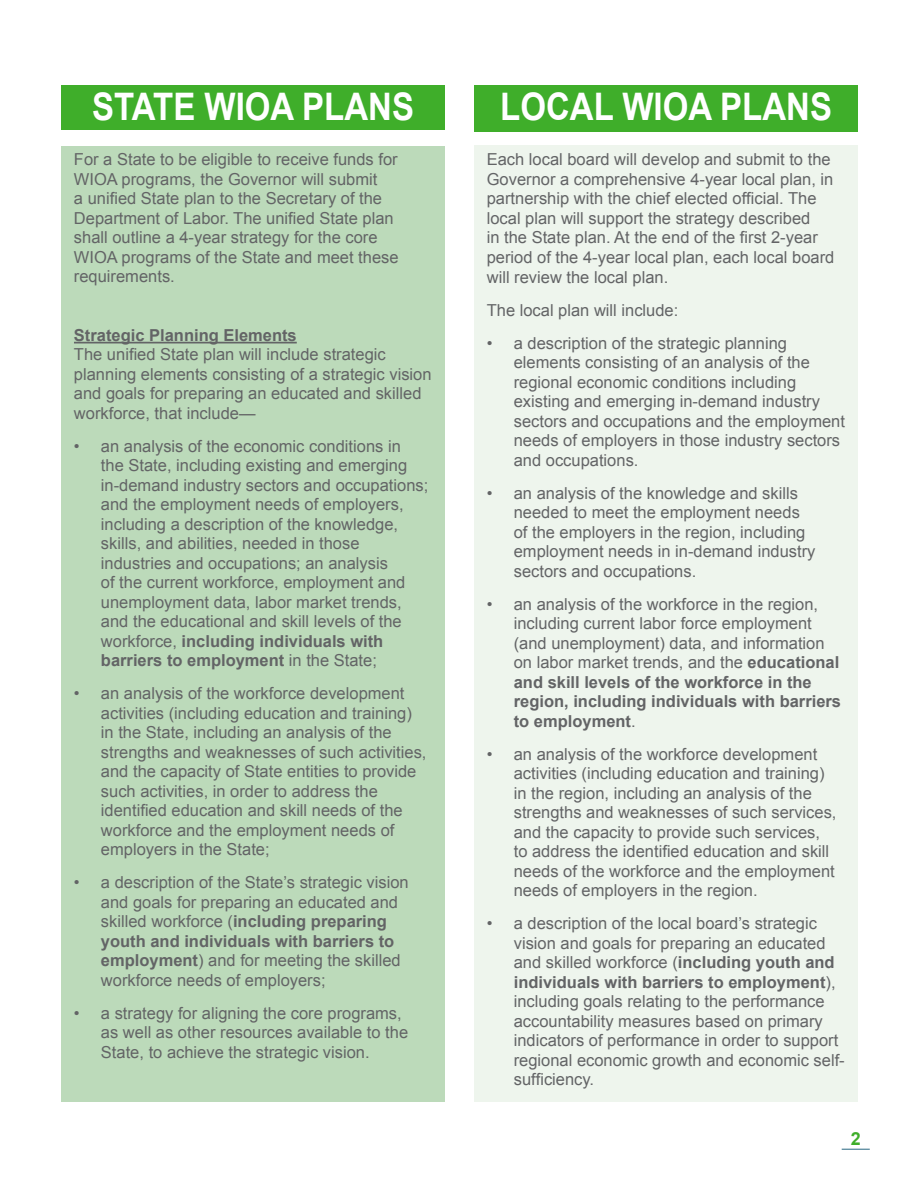
<style>
.page{position:relative;width:918px;height:1188px;background:#fff}
.page>*{position:absolute;margin:0;border:0;box-sizing:border-box;transform-origin:0 0}
.t1{font:700 37.95px "Arial";color:#fff;scale:.87 1}
.t2{font:700 18px "Arial";color:#3fae2a}
.t3{font:16.5px/19.5px "Arial";color:#636466}
.t4{font:700 16.5px "Arial";color:#636466}
.s1{font-weight:700}
</style>
<div class="page">
<svg style="left:842px;top:1149px;width:28px;height:1px"></svg>
<div style="left:474px;top:145px;width:384px;height:957px;background:#eef5ed"></div>
<div style="left:61px;top:146px;width:384px;height:956px;background:#bcdaba"></div>
<hr style="left:74px;top:342px;width:223px;height:1px;background:#636466">
<div style="left:62px;top:86px;width:383px;height:44px;background:#3fae2a"></div>
<div style="left:475px;top:86px;width:383px;height:46px;background:#3fae2a"></div>
<h1 class="t1" style="left:92px;top:81px;width:24px">STAT</h1>
<h1 class="t1" style="left:173px;top:81px;width:200px">E WIOA PLANS</h1>
<h1 class="t1" style="left:500px;top:81px;width:27px">LOCAL</h1>
<h1 class="t1" style="left:622px;top:81px;width:164px">WIOA PLANS</h1>
<p class="t3" style="left:74px;top:150px;width:326px">For a State to be eligible to receive funds for WIOA programs, the Governor will submit<br>a unified State plan to the Secretary of the Department of Labor. The unified State plan shall outline a 4-year strategy for the core WIOA programs of the State and meet these requirements.</p>
<p class="t4" style="left:74px;top:324px;width:224px">Strategic Planning Elements</p>
<p class="t3" style="left:74px;top:345px;width:359px">The unified State plan will include strategic planning elements consisting of a strategic vision and goals for preparing an educated and skilled workforce, that include—</p>
<p class="t3" style="left:101px;top:437px;width:329px;text-indent:-27px">• an analysis of the economic conditions in<br>the State, including existing and emerging in-demand industry sectors and occupations; and the employment needs of employers, including a description of the knowledge, skills, and abilities, needed in those industries and occupations; an analysis<br>of the current workforce, employment and unemployment data, labor market trends, and the educational and skill levels of the workforce, <span class="s1">including individuals with barriers to employment</span> in the State;</p>
<p class="t3" style="left:101px;top:684px;width:327px;text-indent:-27px">• an analysis of the workforce development activities (including education and training) in the State, including an analysis of the strengths and weaknesses of such activities, and the capacity of State entities to provide such activities, in order to address the identified education and skill needs of the workforce and the employment needs of employers in the State;</p>
<p class="t3" style="left:101px;top:873px;width:309px;text-indent:-27px">• a description of the State’s strategic vision and goals for preparing an educated and skilled workforce (<span class="s1">including preparing youth and individuals with barriers to employment</span>) and for meeting the skilled workforce needs of employers;</p>
<p class="t3" style="left:101px;top:1004px;width:309px;text-indent:-27px">• a strategy for aligning the core programs, as well as other resources available to the<br>State, to achieve the strategic vision.</p>
<p class="t3" style="left:487px;top:150px;width:349px">Each local board will develop and submit to the Governor a comprehensive 4-year local plan, in partnership with the chief elected official. The local plan will support the strategy described<br>in the State plan. At the end of the first 2-year period of the 4-year local plan, each local board will review the local plan.</p>
<p class="t3" style="left:487px;top:300px;width:193px">The local plan will include:</p>
<p class="t3" style="left:514px;top:333px;width:333px;text-indent:-27px">• a description of the strategic planning elements consisting of an analysis of the regional economic conditions including existing and emerging in-demand industry sectors and occupations and the employment needs of employers in those industry sectors and occupations.</p>
<p class="t3" style="left:514px;top:483px;width:303px;text-indent:-27px">• an analysis of the knowledge and skills needed to meet the employment needs of the employers in the region, including employment needs in in-demand industry sectors and occupations.</p>
<p class="t3" style="left:514px;top:594px;width:329px;text-indent:-27px">• an analysis of the workforce in the region, including current labor force employment (and unemployment) data, and information on labor market trends, and the <span class="s1">educational and skill levels of the workforce in the region, including individuals with barriers to employment</span>.</p>
<p class="t3" style="left:514px;top:744px;width:324px;text-indent:-27px">• an analysis of the workforce development activities (including education and training) in the region, including an analysis of the strengths and weaknesses of such services, and the capacity to provide such services, to address the identified education and skill needs of the workforce and the employment needs of employers in the region.</p>
<p class="t3" style="left:514px;top:914px;width:333px;text-indent:-27px">• a description of the local board’s strategic vision and goals for preparing an educated and skilled workforce (<span class="s1">including youth and individuals with barriers to employment</span>), including goals relating to the performance accountability measures based on primary indicators of performance in order to support regional economic growth and economic self&shy;sufficiency.</p>
<p class="t2" style="left:851px;top:1126px;width:12px">2</p>
</div>
